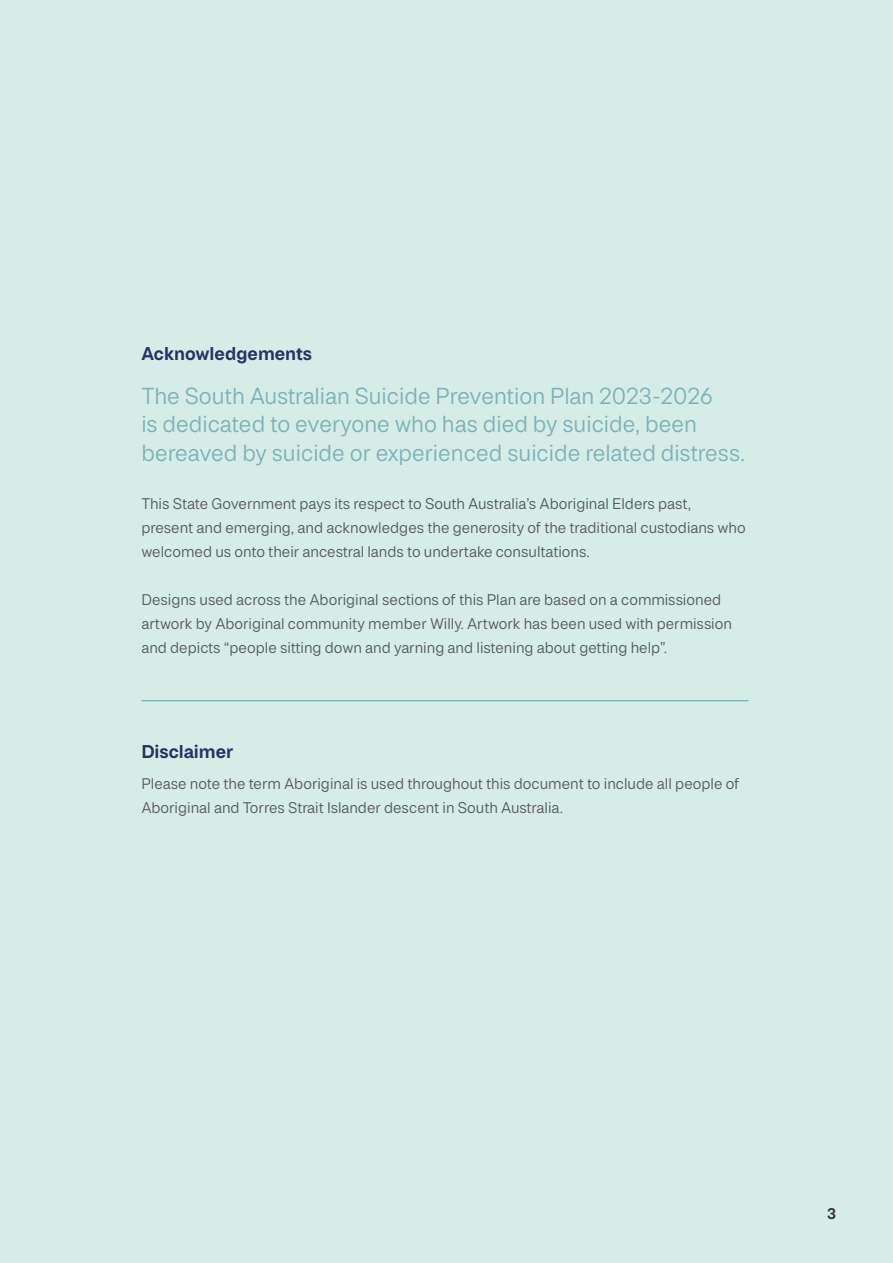
<style>
.page{position:relative;width:893px;height:1263px;background:#d6ede7}
.page>*{position:absolute;margin:0;border:0;box-sizing:border-box;transform-origin:0 0}
.t1{font:22.5px/28.5px "Axalp Grotesk";color:#7bb1b9}
.t2{font:700 18px "Axalp Grotesk";color:#25316a}
.t3{font:15px/24px "Axalp Grotesk";color:#57585a}
.t4{font:700 15px "Axalp Grotesk";color:#333}
</style>
<div class="page">
<hr style="left:141px;top:700px;width:607px;height:1px;background:#5a9ea7">
<p class="t2" style="left:141px;top:343px;width:172px">Acknowledgements</p>
<p class="t1" style="left:141px;top:382px;width:605px">The South Australian Suicide Prevention Plan 2023-2026<br>is dedicated to everyone who has died by suicide, been bereaved by suicide or experienced suicide related distress.</p>
<p class="t3" style="left:141px;top:491px;width:606px">This State Government pays its respect to South Australia’s Aboriginal Elders past, present and emerging, and acknowledges the generosity of the traditional custodians who welcomed us onto their ancestral lands to undertake consultations.</p>
<p class="t3" style="left:141px;top:587px;width:592px">Designs used across the Aboriginal sections of this Plan are based on a commissioned artwork by Aboriginal community member Willy. Artwork has been used with permission and depicts “people sitting down and yarning and listening about getting help”.</p>
<p class="t2" style="left:141px;top:740px;width:93px">Disclaimer</p>
<p class="t3" style="left:141px;top:772px;width:600px">Please note the term Aboriginal is used throughout this document to include all people of<br>Aboriginal and Torres Strait Islander descent in South Australia.</p>
<p class="t4" style="left:827px;top:1204px;width:11px">3</p>
</div>
